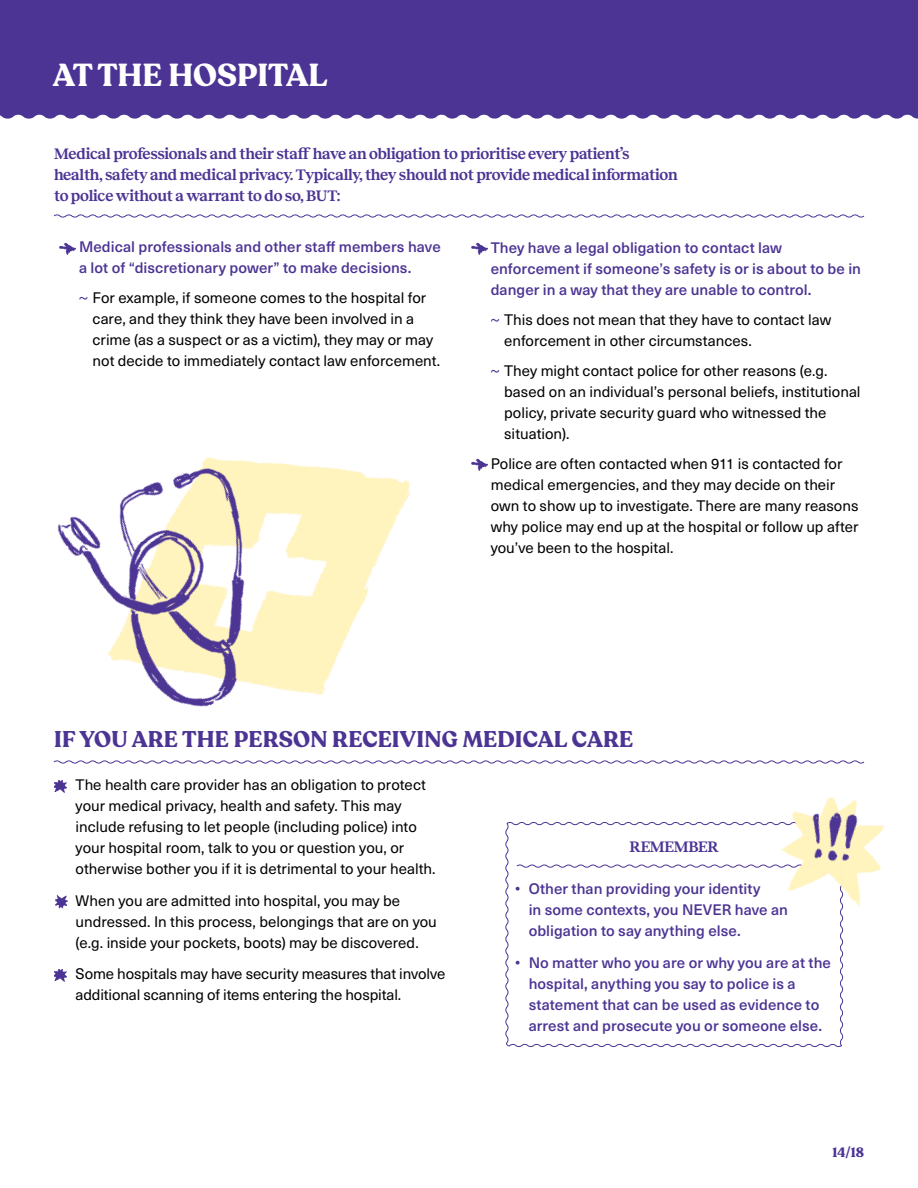
<style>
.page{position:relative;width:918px;height:1188px;background:#fff}
.page>*{position:absolute;margin:0;border:0;box-sizing:border-box;transform-origin:0 0}
.supratitlewhite{font:700 31.5px "Recoleta";color:#fff}
.title_level_2{font:700 22.5px "Recoleta";letter-spacing:.01em;color:#4c3494}
.Highlight_substyle{font:600 15.75px/21px "Reckless";letter-spacing:-.02em;color:#4c3494}
.Highlight{font:600 15.75px "Reckless";letter-spacing:-.015em;color:#4c3494}
.Arrows{font:15px/21px "Neue Haas Unica W1 G";color:#000}
.Arrows-2{font:500 15px/21px "Neue Haas Unica W1 G";letter-spacing:.005em;color:#4c3494}
.t1{font:700 13.5px "Recoleta";color:#4c3494}
.s1{color:#4c3494}
</style>
<div class="page">
<div style="left:0;top:0;width:918px;height:119px;background:#4c3494"></div>
<img style="left:59px;top:242px;width:17px;height:13px">
<img style="left:55px;top:894px;width:12px;height:15px">
<img style="left:54px;top:969px;width:13px;height:13px">
<img style="left:367px;top:477px;width:45px;height:118px">
<img style="left:54px;top:457px;width:313px;height:336px">
<img style="left:471px;top:242px;width:17px;height:13px">
<img style="left:471px;top:458px;width:17px;height:13px">
<svg style="left:53px;top:214px;width:812px;height:4px"></svg>
<svg style="left:53px;top:759px;width:812px;height:6px"></svg>
<svg style="left:505px;top:822px;width:339px;height:226px"></svg>
<svg style="left:516px;top:864px;width:255px;height:5px"></svg>
<img style="left:771px;top:763px;width:113px;height:181px">
<img style="left:806px;top:806px;width:57px;height:63px">
<p class="supratitlewhite" style="left:53px;top:55px;width:276px">AT THE HOSPITAL</p>
<p class="Highlight_substyle" style="left:54px;top:142px;width:625px">Medical professionals and their staff have an obligation to prioritise every patient’s health, safety and medical privacy. Typically, they should not provide medical information to police without a warrant to do so, BUT:</p>
<p class="Arrows-2" style="left:79px;top:236px;width:363px">Medical professionals and other staff members have a lot of “discretionary power” to make decisions.</p>
<p class="Arrows" style="left:93px;top:287px;width:349px;text-indent:-14px"><span class="s1">~</span> For example, if someone comes to the hospital for care, and they think they have been involved in a crime (as a suspect or as a victim), they may or may not decide to immediately contact law enforcement.</p>
<p class="Arrows-2" style="left:491px;top:236px;width:372px">They have a legal obligation to contact law enforcement if someone’s safety is or is about to be in danger in a way that they are unable to control.</p>
<p class="Arrows" style="left:504px;top:308px;width:328px;text-indent:-14px"><span class="s1">~</span> This does not mean that they have to contact law enforcement in other circumstances.</p>
<p class="Arrows" style="left:504px;top:359px;width:358px;text-indent:-14px"><span class="s1">~</span> They might contact police for other reasons (e.g. based on an individual’s personal beliefs, institutional policy, private security guard who witnessed the situation).</p>
<p class="Arrows" style="left:491px;top:452px;width:369px">Police are often contacted when 911 is contacted for medical emergencies, and they may decide on their own to show up to investigate. There are many reasons why police may end up at the hospital or follow up after you’ve been to the hospital.</p>
<p class="title_level_2" style="left:54px;top:725px;width:581px">IF YOU ARE THE PERSON RECEIVING MEDICAL CARE</p>
<p class="Arrows" style="left:76px;top:774px;width:362px">The health care provider has an obligation to protect your medical privacy, health and safety. This may include refusing to let people (including police) into your hospital room, talk to you or question you, or otherwise bother you if it is detrimental to your health.</p>
<p class="Arrows" style="left:76px;top:889px;width:363px">When you are admitted into hospital, you may be undressed. In this process, belongings that are on you (e.g. inside your pockets, boots) may be discovered.</p>
<p class="Arrows" style="left:76px;top:963px;width:371px">Some hospitals may have security measures that involve additional scanning of items entering the hospital.</p>
<p class="Highlight" style="left:630px;top:835px;width:91px">REMEMBER</p>
<p class="Arrows-2" style="left:529px;top:877px;width:261px;text-indent:-14px">• Other than providing your identity<br>in some contexts, you NEVER have an obligation to say anything else.</p>
<p class="Arrows-2" style="left:529px;top:951px;width:304px;text-indent:-14px">• No matter who you are or why you are at the hospital, anything you say to police is a statement that can be used as evidence to arrest and prosecute you or someone else.</p>
<p class="t1" style="left:833px;top:1143px;width:33px">14/18</p>
</div>
